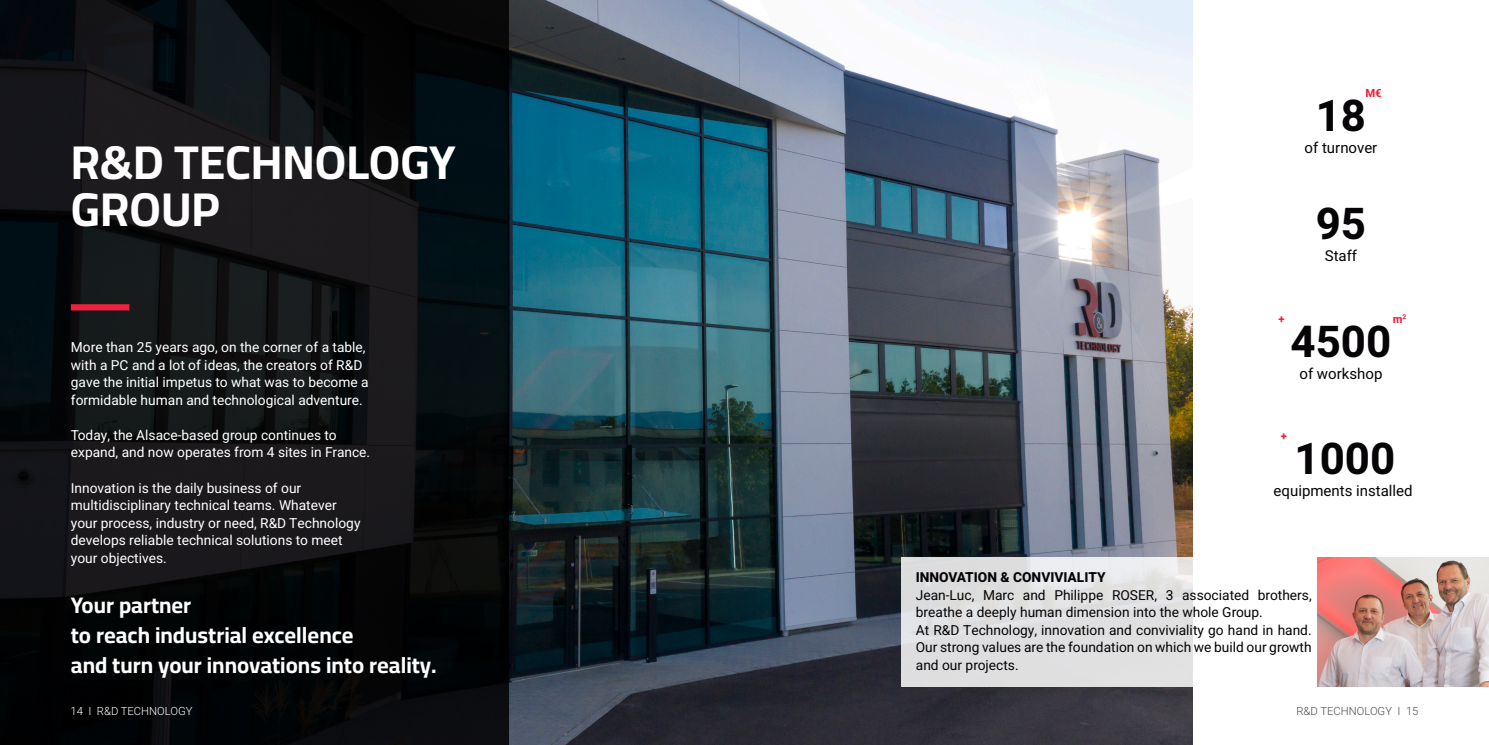
<style>
.page{position:relative;width:1489px;height:745px;background:#fff}
.page>*{position:absolute;margin:0;border:0;box-sizing:border-box;transform-origin:0 0}
.White_header{font:47.5px "Cairo";color:#fff}
.White_header-2{font:700 43.75px "Heebo";color:#060406}
.Front_title_bold{font:22.5px "Cairo";color:#fff}
.White_header-3{font:15px "Heebo";color:#060406}
.White_body{font:13.75px/17.5px "Heebo";color:#fff}
.Body{font:13.75px/17.5px "Heebo";color:#060406}
.Body-2{font:800 13.75px "Heebo";color:#060406}
.Page_number_left{font:300 11.25px "Heebo";color:#fff}
.Page_number_right{font:300 11.25px "Heebo";color:#4b4c4d}
.White_header-4{font:700 11.25px "Heebo";color:#ea223d}
</style>
<div class="page">
<img style="left:508px;top:0;width:684px;height:744px">
<svg style="left:0;top:0;width:508px;height:744px;background:#0d0f11"></svg>
<div style="left:71px;top:304px;width:58px;height:6px;background:#ea223d"></div>
<svg style="left:901px;top:556px;width:292px;height:130px;background:#dfdfe0"></svg>
<img style="left:1317px;top:557px;width:171px;height:129px">
<p class="White_header" style="left:71px;top:127px;width:386px">R&amp;D TECHNOLOGY</p>
<p class="White_header" style="left:71px;top:175px;width:151px">GROUP</p>
<p class="White_body" style="left:71px;top:338px;width:299px">More than 25 years ago, on the corner of a table, with a PC and a lot of ideas, the creators of R&amp;D gave the initial impetus to what was to become a formidable human and technological adventure.</p>
<p class="White_body" style="left:71px;top:426px;width:301px">Today, the Alsace-based group continues to expand, and now operates from 4 sites in France.</p>
<p class="White_body" style="left:71px;top:478px;width:291px">Innovation is the daily business of our multidisciplinary technical teams. Whatever your process, industry or need, R&amp;D Technology develops reliable technical solutions to meet your objectives.</p>
<p class="Front_title_bold" style="left:71px;top:588px;width:122px">Your partner</p>
<p class="Front_title_bold" style="left:71px;top:618px;width:284px">to reach industrial excellence</p>
<p class="Front_title_bold" style="left:71px;top:648px;width:367px">and turn your innovations into reality.</p>
<p class="Page_number_left" style="left:70px;top:703px;width:123px">14 I R&amp;D TECHNOLOGY</p>
<p class="White_header-4" style="left:1365px;top:85px;width:18px">M€</p>
<p class="White_header-2" style="left:1315px;top:85px;width:52px">18</p>
<p class="White_header-3" style="left:1304px;top:137px;width:74px">of turnover</p>
<p class="White_header-2" style="left:1315px;top:193px;width:52px">95</p>
<p class="White_header-3" style="left:1324px;top:245px;width:34px">Staff</p>
<p class="White_header-4" style="left:1278px;top:311px;width:8px">+</p>
<p class="White_header-4" style="left:1392px;top:311px;width:15px">m<sup>2</sup></p>
<p class="White_header-2" style="left:1290px;top:311px;width:102px">4500</p>
<p class="White_header-3" style="left:1299px;top:363px;width:85px">of workshop</p>
<p class="White_header-4" style="left:1280px;top:428px;width:8px">+</p>
<p class="White_header-2" style="left:1294px;top:427px;width:102px">1000</p>
<p class="White_header-3" style="left:1273px;top:480px;width:141px">equipments installed</p>
<p class="Body-2" style="left:915px;top:567px;width:191px">INNOVATION &amp; CONVIVIALITY</p>
<p class="Body" style="left:915px;top:586px;width:397px">Jean-Luc, Marc and Philippe ROSER, 3 associated brothers, breathe a deeply human dimension into the whole Group.</p>
<p class="Body" style="left:915px;top:621px;width:397px;text-align:justify">At R&amp;D Technology, innovation and conviviality go hand in hand.<br>Our strong values are the foundation on which we build our growth and our projects.</p>
<p class="Page_number_right" style="left:1296px;top:703px;width:124px">R&amp;D TECHNOLOGY I 15</p>
</div>
